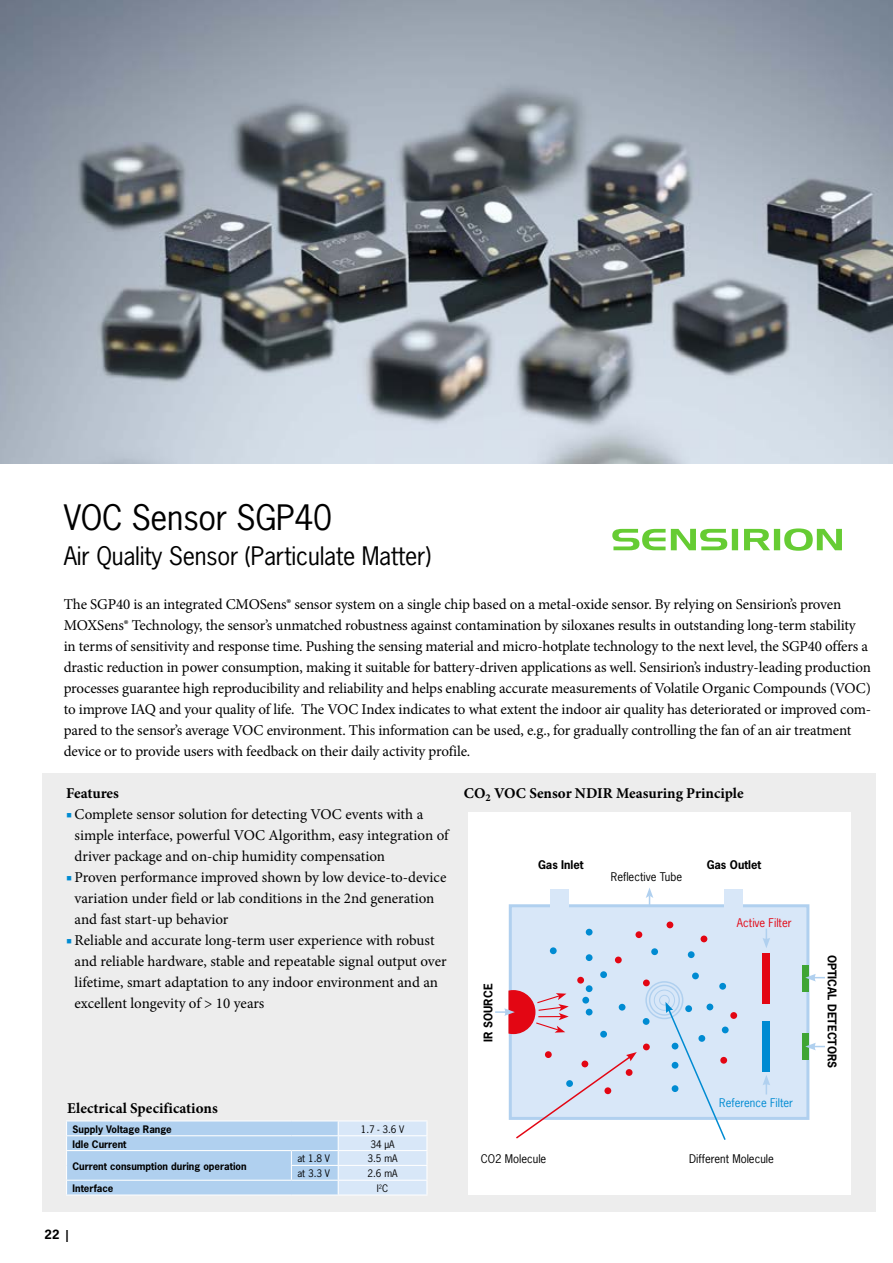
<style>
.page{position:relative;width:893px;height:1263px;background:#fff}
.page>*{position:absolute;margin:0;border:0;box-sizing:border-box;transform-origin:0 0}
.Headline{font:33px "News Gothic Std";letter-spacing:-.01em;color:#000}
.Headline-SUB{font:24px "News Gothic Std";letter-spacing:-.01em;color:#000}
.Copy{font:15px/21px "Minion Pro";letter-spacing:-.01em;color:#000}
.Feature_sub{font:700 15px "Minion Pro";color:#000}
.t1{font:700 12px "News Gothic Std";color:#000}
.Copy-2{font:11.25px "News Gothic Std";color:#000}
.Copy-3{font:700 11.25px "News Gothic Std";color:#000}
.Copy-4{font:11.25px "News Gothic Std";color:#008bd2}
.Copy-5{font:11.25px "News Gothic Std";color:#e30613}
.RutTab_Body{font:700 9.75px "News Gothic Std";color:#000}
.RutTab_Body-2{font:9.75px "News Gothic Std";color:#000}
.s1{color:#008bd2}
</style>
<div class="page">
<div style="left:43px;top:774px;width:833px;height:438px;background:#ededed"></div>
<div style="left:468px;top:812px;width:382px;height:383px;background:#fff"></div>
<div style="left:509px;top:904px;width:300px;height:216px;background:#d8e7f8;border:3px solid #b0d0ef"></div>
<div style="left:550px;top:890px;width:19px;height:18px;background:#d8e7f8"></div>
<div style="left:725px;top:890px;width:18px;height:18px;background:#d8e7f8"></div>
<img style="left:0;top:0;width:893px;height:463px">
<hr style="left:66px;top:1120px;width:225px;height:1px;background:#fff">
<hr style="left:291px;top:1120px;width:47px;height:1px;background:#fff">
<hr style="left:338px;top:1120px;width:89px;height:1px;background:#fff">
<svg style="left:66px;top:1121px;width:361px;height:73px;background:#bbd6f1"></svg>
<hr style="left:66px;top:1135px;width:225px;height:1px;background:#fff">
<hr style="left:291px;top:1135px;width:47px;height:1px;background:#fff">
<hr style="left:66px;top:1150px;width:225px;height:1px;background:#fff">
<hr style="left:291px;top:1150px;width:47px;height:1px;background:#fff">
<hr style="left:291px;top:1165px;width:47px;height:1px;background:#fff">
<hr style="left:66px;top:1180px;width:225px;height:1px;background:#fff">
<hr style="left:291px;top:1180px;width:47px;height:1px;background:#fff">
<hr style="left:66px;top:1194px;width:225px;height:1px;background:#fff">
<hr style="left:291px;top:1194px;width:47px;height:1px;background:#fff">
<hr style="left:338px;top:1135px;width:89px;height:1px;background:#fff">
<hr style="left:338px;top:1150px;width:89px;height:1px;background:#fff">
<hr style="left:338px;top:1165px;width:89px;height:1px;background:#fff">
<hr style="left:338px;top:1180px;width:89px;height:1px;background:#fff">
<hr style="left:338px;top:1194px;width:89px;height:1px;background:#fff">
<div style="left:600px;top:971px;width:7px;height:7px;background:#008bd2;border-radius:50%"></div>
<div style="left:582px;top:997px;width:7px;height:6px;background:#008bd2;border-radius:50%"></div>
<div style="left:600px;top:1031px;width:7px;height:6px;background:#008bd2;border-radius:50%"></div>
<svg style="left:619px;top:1004px;width:6px;height:6px"></svg>
<div style="left:643px;top:979px;width:7px;height:7px;background:#e30613;border-radius:50%"></div>
<div style="left:643px;top:1043px;width:7px;height:7px;background:#e30613;border-radius:50%"></div>
<div style="left:730px;top:1012px;width:7px;height:7px;background:#e30613;border-radius:50%"></div>
<div style="left:688px;top:951px;width:7px;height:7px;background:#008bd2;border-radius:50%"></div>
<div style="left:692px;top:972px;width:7px;height:7px;background:#008bd2;border-radius:50%"></div>
<div style="left:719px;top:983px;width:7px;height:7px;background:#008bd2;border-radius:50%"></div>
<div style="left:643px;top:1018px;width:6px;height:7px;background:#008bd2;border-radius:50%"></div>
<div style="left:651px;top:948px;width:7px;height:7px;background:#008bd2;border-radius:50%"></div>
<div style="left:615px;top:956px;width:7px;height:7px;background:#e30613;border-radius:50%"></div>
<div style="left:635px;top:931px;width:7px;height:7px;background:#e30613;border-radius:50%"></div>
<div style="left:666px;top:921px;width:7px;height:7px;background:#e30613;border-radius:50%"></div>
<div style="left:701px;top:935px;width:6px;height:7px;background:#e30613;border-radius:50%"></div>
<div style="left:586px;top:954px;width:7px;height:7px;background:#008bd2;border-radius:50%"></div>
<div style="left:586px;top:929px;width:7px;height:6px;background:#008bd2;border-radius:50%"></div>
<div style="left:586px;top:985px;width:7px;height:7px;background:#008bd2;border-radius:50%"></div>
<div style="left:586px;top:1009px;width:7px;height:6px;background:#008bd2;border-radius:50%"></div>
<div style="left:577px;top:977px;width:7px;height:6px;background:#e30613;border-radius:50%"></div>
<div style="left:550px;top:947px;width:7px;height:7px;background:#008bd2;border-radius:50%"></div>
<div style="left:762px;top:953px;width:8px;height:50px;background:#e30613"></div>
<div style="left:762px;top:1021px;width:8px;height:50px;background:#008bd2"></div>
<div style="left:802px;top:1033px;width:7px;height:26px;background:#3fa535"></div>
<div style="left:802px;top:965px;width:7px;height:27px;background:#3fa535"></div>
<svg style="left:646px;top:888px;width:7px;height:18px"></svg>
<svg style="left:514px;top:1052px;width:123px;height:87px"></svg>
<div style="left:645px;top:981px;width:38px;height:38px;border:2px solid #b0d0ef;border-radius:50%"></div>
<div style="left:649px;top:985px;width:31px;height:31px;border:1px solid #b0d0ef;border-radius:50%"></div>
<div style="left:654px;top:989px;width:21px;height:22px;border:1px solid #b0d0ef;border-radius:50%"></div>
<div style="left:659px;top:995px;width:10px;height:10px;border:1px solid #b0d0ef;border-radius:50%"></div>
<svg style="left:665px;top:1002px;width:62px;height:138px"></svg>
<svg style="left:763px;top:929px;width:7px;height:19px"></svg>
<svg style="left:805px;top:974px;width:20px;height:7px"></svg>
<svg style="left:495px;top:989px;width:74px;height:46px"></svg>
<svg style="left:805px;top:1043px;width:20px;height:7px"></svg>
<svg style="left:763px;top:1075px;width:7px;height:19px"></svg>
<svg style="left:612px;top:528px;width:230px;height:23px"></svg>
<p class="Headline" style="left:64px;top:496px;width:270px">VOC Sensor SGP40</p>
<p class="Headline-SUB" style="left:64px;top:540px;width:369px">Air Quality Sensor (Particulate Matter)</p>
<p class="Copy" style="left:64px;top:594px;width:809px">The SGP40 is an integrated CMOSens® sensor system on a single chip based on a metal-oxide sensor. By relying on Sensirion’s proven MOXSens® Technology, the sensor’s unmatched robustness against contamination by siloxanes results in outstanding long-term stability in terms of sensitivity and response time. Pushing the sensing material and micro-hotplate technology to the next level, the SGP40 offers a drastic reduction in power consumption, making it suitable for battery-driven applications as well. Sensirion’s industry-leading production processes guarantee high reproducibility and reliability and helps enabling accurate measurements of Volatile Organic Compounds (VOC) to improve IAQ and your quality of life. The VOC Index indicates to what extent the indoor air quality has deteriorated or improved com&shy;pared to the sensor’s average VOC environment. This information can be used, e.g., for gradually controlling the fan of an air treatment device or to provide users with feedback on their daily activity profile.</p>
<p class="Feature_sub" style="left:66px;top:783px;width:54px">Features</p>
<p class="Copy" style="left:75px;top:804px;width:376px;text-indent:-9px"><span class="s1">■</span> Complete sensor solution for detecting VOC events with a simple interface, powerful VOC Algorithm, easy integration of driver package and on-chip humidity compensation</p>
<p class="Copy" style="left:75px;top:867px;width:373px;text-indent:-9px"><span class="s1">■</span> Proven performance improved shown by low device-to-device variation under field or lab conditions in the 2nd generation and fast start-up behavior</p>
<p class="Copy" style="left:75px;top:930px;width:374px;text-indent:-9px"><span class="s1">■</span> Reliable and accurate long-term user experience with robust and reliable hardware, stable and repeatable signal output over lifetime, smart adaptation to any indoor environment and an excellent longevity of &gt; 10 years</p>
<p class="Feature_sub" style="left:464px;top:783px;width:281px">CO<sub>2</sub> VOC Sensor NDIR Measuring Principle</p>
<p class="Copy-3" style="left:481px;top:1042px;width:60px;rotate:-90deg">IR SOURCE</p>
<p class="Copy-3" style="left:538px;top:857px;width:47px">Gas Inlet</p>
<p class="Copy-2" style="left:611px;top:869px;width:73px">Reflective Tube</p>
<p class="Copy-3" style="left:707px;top:857px;width:56px">Gas Outlet</p>
<p class="Copy-5" style="left:737px;top:915px;width:56px">Active Filter</p>
<p class="Feature_sub" style="left:67px;top:1098px;width:152px">Electrical Specifications</p>
<p class="RutTab_Body" style="left:73px;top:1123px;width:101px">Supply Voltage Range</p>
<p class="RutTab_Body-2" style="left:361px;top:1123px;width:45px">1.7 - 3.6 V</p>
<p class="RutTab_Body" style="left:73px;top:1137px;width:55px">Idle Current</p>
<p class="RutTab_Body-2" style="left:370px;top:1138px;width:26px">34 μA</p>
<p class="RutTab_Body" style="left:73px;top:1160px;width:176px">Current consumption during operation</p>
<p class="RutTab_Body-2" style="left:297px;top:1152px;width:34px">at 1.8 V</p>
<p class="RutTab_Body-2" style="left:368px;top:1152px;width:32px">3.5 mA</p>
<p class="RutTab_Body-2" style="left:297px;top:1167px;width:34px">at 3.3 V</p>
<p class="RutTab_Body-2" style="left:368px;top:1167px;width:32px">2.6 mA</p>
<p class="RutTab_Body" style="left:73px;top:1182px;width:42px">Interface</p>
<p class="RutTab_Body-2" style="left:377px;top:1182px;width:13px">I<sup>2</sup>C</p>
<p class="t1" style="left:45px;top:1227px;width:26px">22 |</p>
<p class="Copy-2" style="left:481px;top:1152px;width:67px">CO2 Molecule</p>
<p class="Copy-4" style="left:719px;top:1095px;width:75px">Reference Filter</p>
<p class="Copy-2" style="left:689px;top:1152px;width:86px">Different Molecule</p>
<p class="Copy-3" style="left:840px;top:955px;width:115px;rotate:90deg">OPTICAL DETECTORS</p>
</div>
